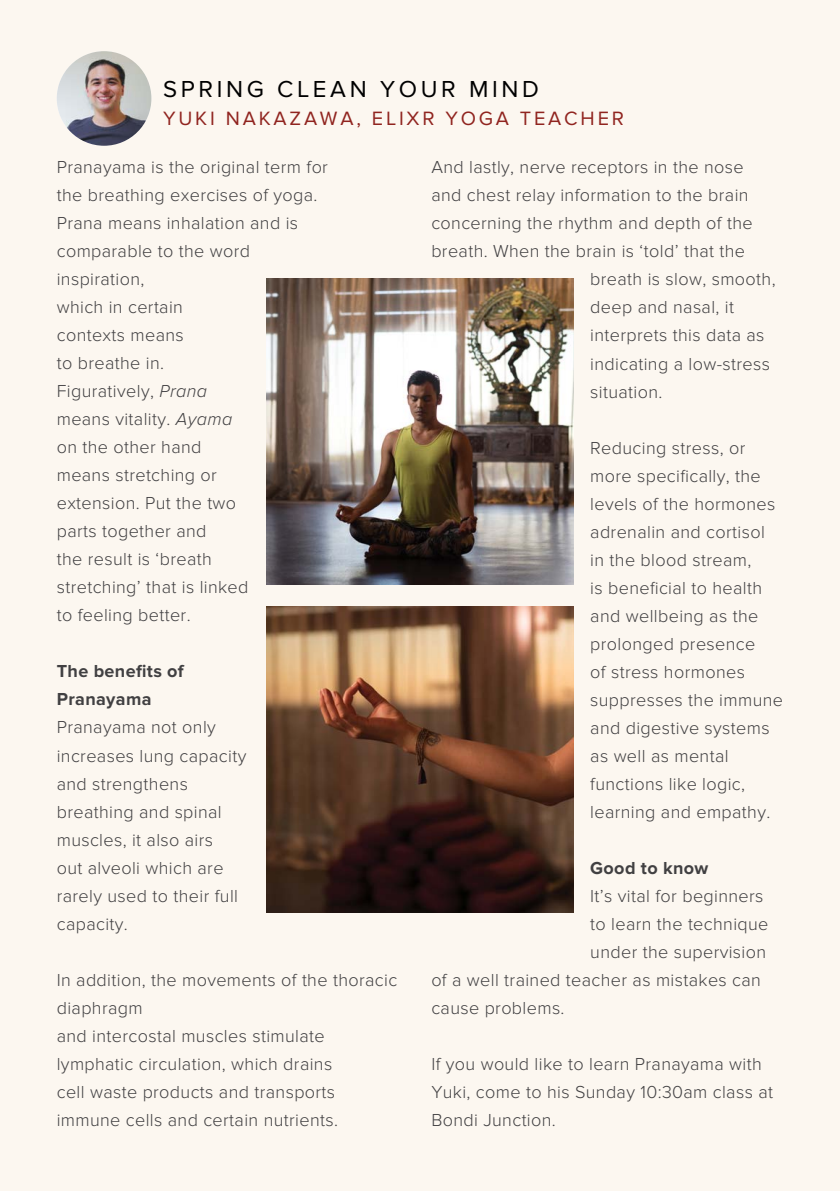
<style>
.page{position:relative;width:840px;height:1191px;background:#fff}
.page>*{position:absolute;margin:0;border:0;box-sizing:border-box;transform-origin:0 0}
.t1{font:24px "Proxima Nova";letter-spacing:.15em;color:#000}
.t2{font:20px "Proxima Nova";letter-spacing:.14em;color:#90241f}
.t3{font:300 18px/28px "Proxima Nova";letter-spacing:.02em;color:#414042}
.t4{font:700 18px/28px "Proxima Nova";letter-spacing:.02em;color:#414042}
.s1{font-style:italic}
</style>
<div class="page">
<div style="left:0;top:0;width:839px;height:1191px;background:#fcf7f0"></div>
<img style="left:57px;top:51px;width:94px;height:95px;border-radius:47px">
<img style="left:266px;top:278px;width:307px;height:306px">
<img style="left:266px;top:606px;width:307px;height:307px">
<h1 class="t1" style="left:163px;top:75px;width:377px">SPRING CLEAN YOUR MIND</h1>
<p class="t2" style="left:163px;top:107px;width:462px">YUKI NAKAZAWA, ELIXR YOGA TEACHER</p>
<p class="t3" style="left:57px;top:153px;width:272px">Pranayama is the original term for the breathing exercises of yoga.<br>Prana means inhalation and is comparable to the word inspiration,<br>which in certain<br>contexts means<br>to breathe in.<br>Figuratively, <span class="s1">Prana<br></span>means vitality. <span class="s1">Ayama<br></span>on the other hand<br>means stretching or<br>extension. Put the two<br>parts together and<br>the result is ‘breath<br>stretching’ that is linked<br>to feeling better.</p>
<p class="t4" style="left:57px;top:658px;width:128px">The benefits of<br>Pranayama</p>
<p class="t3" style="left:57px;top:713px;width:191px">Pranayama not only increases lung capacity and strengthens breathing and spinal muscles, it also airs<br>out alveoli which are rarely used to their full capacity.</p>
<p class="t3" style="left:57px;top:965px;width:342px">In addition, the movements of the thoracic diaphragm<br>and intercostal muscles stimulate lymphatic circulation, which drains<br>cell waste products and transports immune cells and certain nutrients.</p>
<p class="t3" style="left:431px;top:154px;width:314px">And lastly, nerve receptors in the nose</p>
<p class="t3" style="left:431px;top:182px;width:318px">and chest relay information to the brain</p>
<p class="t3" style="left:431px;top:210px;width:323px">concerning the rhythm and depth of the</p>
<p class="t3" style="left:431px;top:238px;width:315px">breath. When the brain is ‘told’ that the</p>
<p class="t3" style="left:590px;top:266px;width:187px">breath is slow, smooth,</p>
<p class="t3" style="left:590px;top:294px;width:145px">deep and nasal, it</p>
<p class="t3" style="left:590px;top:322px;width:176px">interprets this data as</p>
<p class="t3" style="left:590px;top:350px;width:181px">indicating a low-stress</p>
<p class="t3" style="left:590px;top:378px;width:74px">situation.</p>
<p class="t3" style="left:590px;top:434px;width:194px">Reducing stress, or more specifically, the levels of the hormones adrenalin and cortisol in the blood stream,<br>is beneficial to health and wellbeing as the prolonged presence<br>of stress hormones suppresses the immune and digestive systems as well as mental functions like logic, learning and empathy.</p>
<p class="t4" style="left:590px;top:854px;width:119px">Good to know</p>
<p class="t3" style="left:590px;top:882px;width:175px">It’s vital for beginners</p>
<p class="t3" style="left:590px;top:910px;width:179px">to learn the technique</p>
<p class="t3" style="left:590px;top:938px;width:177px">under the supervision</p>
<p class="t3" style="left:431px;top:966px;width:331px">of a well trained teacher as mistakes can</p>
<p class="t3" style="left:431px;top:994px;width:135px">cause problems.</p>
<p class="t3" style="left:431px;top:1050px;width:343px">If you would like to learn Pranayama with<br>Yuki, come to his Sunday 10:30am class at<br>Bondi Junction.</p>
</div>
